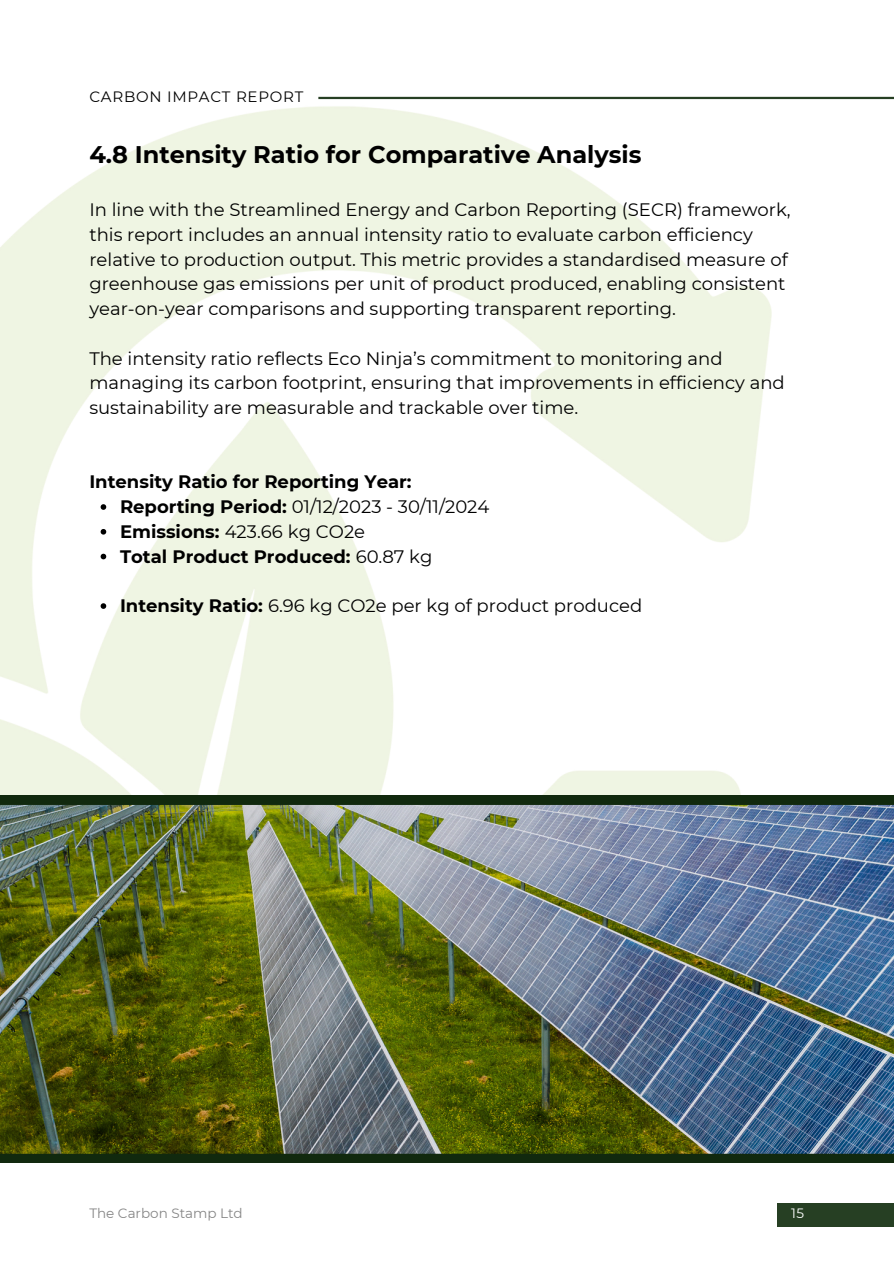
<style>
.page{position:relative;width:894px;height:1264px;background:#fff}
.page>*{position:absolute;margin:0;border:0;box-sizing:border-box;transform-origin:0 0}
.t1{font:700 24px "Montserrat";color:#000}
.t2{font:18px/24.8px "Montserrat";color:#000}
.t3{font:700 18px "Montserrat";color:#000}
.t4{font:15px "Montserrat";letter-spacing:.05em;color:#000}
.t5{font:13.5px "Montserrat";color:#868686}
.t6{font:13.5px "Montserrat";color:#fff}
.s1{font-weight:700}
.s2{font-weight:400}
</style>
<div class="page">
<img style="left:0;top:96px;width:892px;height:700px">
<hr style="left:318px;top:97px;width:575px;height:2px;background:#263f23">
<div style="left:776px;top:1202px;width:117px;height:24px;background:#263f23"></div>
<img style="left:0;top:796px;width:893px;height:366px">
<svg style="left:101px;top:504px;width:5px;height:6px"></svg>
<svg style="left:101px;top:529px;width:5px;height:5px"></svg>
<svg style="left:101px;top:553px;width:5px;height:6px"></svg>
<svg style="left:101px;top:603px;width:5px;height:6px"></svg>
<p class="t4" style="left:89px;top:88px;width:215px">CARBON IMPACT REPORT</p>
<h1 class="t1" style="left:89px;top:140px;width:553px">4.8 Intensity Ratio for Comparative Analysis</h1>
<h3 class="t2" style="left:89px;top:197px;width:702px">In line with the Streamlined Energy and Carbon Reporting (SECR) framework, this report includes an annual intensity ratio to evaluate carbon efficiency relative to production output. This metric provides a standardised measure of greenhouse gas emissions per unit of product produced, enabling consistent year-on-year comparisons and supporting transparent reporting.</h3>
<h3 class="t2" style="left:89px;top:346px;width:696px">The intensity ratio reflects Eco Ninja’s commitment to monitoring and managing its carbon footprint, ensuring that improvements in efficiency and sustainability are measurable and trackable over time.</h3>
<h2 class="t3" style="left:89px;top:471px;width:324px">Intensity Ratio for Reporting Year:</h2>
<p class="t2" style="left:120px;top:494px;width:371px"><span class="s1">Reporting Period:</span> 01/12/2023 - 30/11/2024</p>
<p class="t2" style="left:120px;top:519px;width:246px"><span class="s1">Emissions:</span> 423.66 kg CO2e</p>
<p class="t3" style="left:120px;top:545px;width:314px">Total Product Produced: <span class="s2">60.87 kg</span></p>
<p class="t2" style="left:120px;top:593px;width:523px"><span class="s1">Intensity Ratio:</span> 6.96 kg CO2e per kg of product produced</p>
<h4 class="t5" style="left:89px;top:1205px;width:155px">The Carbon Stamp Ltd</h4>
<p class="t6" style="left:791px;top:1205px;width:14px">15</p>
</div>
